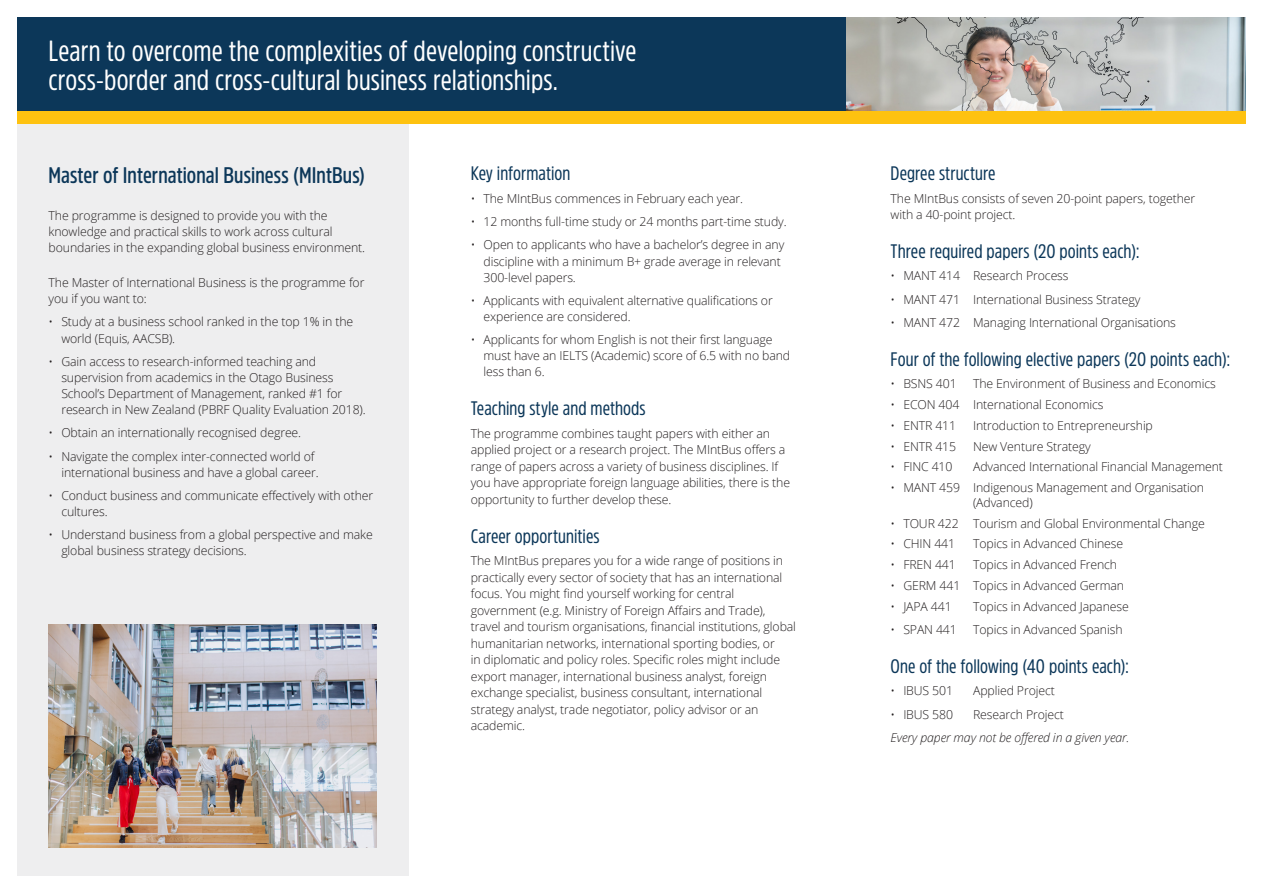
<style>
.page{position:relative;width:1263px;height:893px;background:#fff}
.page>*{position:absolute;margin:0;border:0;box-sizing:border-box;transform-origin:0 0}
.Subhead{font:29.1px/29.1px "Amsi Pro Cond";letter-spacing:.005em;color:#fff}
.header1{font:600 22.5px "Amsi Pro Cond";letter-spacing:.005em;color:#0c3759}
.Header2{font:19.5px "Amsi Pro Cond";color:#0c3759}
.Body{font:300 12.3px/16px "Open Sans";letter-spacing:-.01em;color:#231f20}
.Body-2{font:italic 300 12.3px "Open Sans";letter-spacing:-.01em;color:#231f20}
</style>
<div class="page">
<div style="left:17px;top:124px;width:391px;height:752px;background:#eeeeef"></div>
<div style="left:17px;top:17px;width:829px;height:94px;background:#0c3759"></div>
<img style="left:846px;top:17px;width:400px;height:94px">
<div style="left:17px;top:111px;width:1229px;height:13px;background:#fec210"></div>
<img style="left:49px;top:624px;width:328px;height:223px">
<p class="Subhead" style="left:49px;top:35px;width:590px">Learn to overcome the complexities of developing constructive cross-border and cross-cultural business relationships.</p>
<p class="header1" style="left:49px;top:159px;width:318px">Master of International Business (MIntBus)</p>
<p class="Body" style="left:49px;top:207px;width:318px">The programme is designed to provide you with the knowledge and practical skills to work across cultural boundaries in the expanding global business environment.</p>
<p class="Body" style="left:49px;top:274px;width:317px">The Master of International Business is the programme for you if you want to:</p>
<p class="Body" style="left:61px;top:314px;width:293px;text-indent:-13px">• Study at a business school ranked in the top 1% in the world (Equis, AACSB).</p>
<p class="Body" style="left:61px;top:353px;width:306px;text-indent:-13px">• Gain access to research-informed teaching and supervision from academics in the Otago Business School’s Department of Management, ranked #1 for research in New Zealand (PBRF Quality Evaluation 2018).</p>
<p class="Body" style="left:49px;top:424px;width:254px">• Obtain an internationally recognised degree.</p>
<p class="Body" style="left:61px;top:448px;width:259px;text-indent:-13px">• Navigate the complex inter-connected world of international business and have a global career.</p>
<p class="Body" style="left:61px;top:487px;width:313px;text-indent:-13px">• Conduct business and communicate effectively with other cultures.</p>
<p class="Body" style="left:61px;top:526px;width:313px;text-indent:-13px">• Understand business from a global perspective and make global business strategy decisions.</p>
<p class="Header2" style="left:471px;top:160px;width:101px">Key information</p>
<p class="Body" style="left:471px;top:190px;width:274px">• The MIntBus commences in February each year.</p>
<p class="Body" style="left:471px;top:213px;width:317px">• 12 months full-time study or 24 months part-time study.</p>
<p class="Body" style="left:483px;top:237px;width:302px;text-indent:-13px">• Open to applicants who have a bachelor’s degree in any discipline with a minimum B+ grade average in relevant<br>300-level papers.</p>
<p class="Body" style="left:483px;top:292px;width:291px;text-indent:-13px">• Applicants with equivalent alternative qualifications or experience are considered.</p>
<p class="Body" style="left:483px;top:331px;width:308px;text-indent:-13px">• Applicants for whom English is not their first language must have an IELTS (Academic) score of 6.5 with no band less than 6.</p>
<p class="Header2" style="left:471px;top:395px;width:176px">Teaching style and methods</p>
<p class="Body" style="left:471px;top:425px;width:321px;line-height:16.5px">The programme combines taught papers with either an applied project or a research project. The MIntBus offers a range of papers across a variety of business disciplines. If you have appropriate foreign language abilities, there is the opportunity to further develop these.</p>
<p class="Header2" style="left:471px;top:522px;width:130px">Career opportunities</p>
<p class="Body" style="left:471px;top:552px;width:327px;line-height:16.5px">The MIntBus prepares you for a wide range of positions in practically every sector of society that has an international focus. You might find yourself working for central government (e.g. Ministry of Foreign Affairs and Trade), travel and tourism organisations, financial institutions, global humanitarian networks, international sporting bodies, or<br>in diplomatic and policy roles. Specific roles might include export manager, international business analyst, foreign exchange specialist, business consultant, international strategy analyst, trade negotiator, policy advisor or an academic.</p>
<p class="Header2" style="left:890px;top:160px;width:106px">Degree structure</p>
<p class="Body" style="left:890px;top:190px;width:306px">The MIntBus consists of seven 20-point papers, together with a 40-point project.</p>
<p class="Header2" style="left:890px;top:238px;width:251px">Three required papers (20 points each):</p>
<p class="Body" style="left:890px;top:268px;width:180px">• MANT 414 Research Process</p>
<p class="Body" style="left:890px;top:291px;width:251px">• MANT 471 International Business Strategy</p>
<p class="Body" style="left:890px;top:314px;width:287px">• MANT 472 Managing International Organisations</p>
<p class="Header2" style="left:890px;top:346px;width:341px">Four of the following elective papers (20 points each):</p>
<p class="Body" style="left:890px;top:375px;width:68px">• BSNS 401</p>
<p class="Body" style="left:973px;top:375px;width:244px">The Environment of Business and Economics</p>
<p class="Body" style="left:890px;top:396px;width:214px">• ECON 404 International Economics</p>
<p class="Body" style="left:890px;top:417px;width:67px">• ENTR 411</p>
<p class="Body" style="left:973px;top:417px;width:181px">Introduction to Entrepreneurship</p>
<p class="Body" style="left:890px;top:438px;width:67px">• ENTR 415</p>
<p class="Body" style="left:973px;top:438px;width:119px">New Venture Strategy</p>
<p class="Body" style="left:890px;top:458px;width:63px">• FINC 410</p>
<p class="Body" style="left:973px;top:458px;width:251px">Advanced International Financial Management</p>
<p class="Body" style="left:973px;top:480px;width:233px;line-height:15px;text-indent:-82px">• MANT 459 Indigenous Management and Organisation (Advanced)</p>
<p class="Body" style="left:890px;top:515px;width:316px">• TOUR 422 Tourism and Global Environmental Change</p>
<p class="Body" style="left:890px;top:536px;width:66px">• CHIN 441</p>
<p class="Body" style="left:973px;top:536px;width:152px">Topics in Advanced Chinese</p>
<p class="Body" style="left:890px;top:556px;width:67px">• FREN 441</p>
<p class="Body" style="left:973px;top:556px;width:146px">Topics in Advanced French</p>
<p class="Body" style="left:890px;top:577px;width:235px">• GERM 441 Topics in Advanced German</p>
<p class="Body" style="left:890px;top:598px;width:63px">• JAPA 441</p>
<p class="Body" style="left:973px;top:598px;width:157px">Topics in Advanced Japanese</p>
<p class="Body" style="left:890px;top:621px;width:68px">• SPAN 441</p>
<p class="Body" style="left:973px;top:621px;width:151px">Topics in Advanced Spanish</p>
<p class="Header2" style="left:890px;top:653px;width:240px">One of the following (40 points each):</p>
<p class="Body" style="left:890px;top:682px;width:64px">• IBUS 501</p>
<p class="Body" style="left:973px;top:682px;width:83px">Applied Project</p>
<p class="Body" style="left:890px;top:706px;width:64px">• IBUS 580</p>
<p class="Body" style="left:973px;top:706px;width:92px">Research Project</p>
<p class="Body-2" style="left:890px;top:729px;width:240px">Every paper may not be offered in a given year.</p>
</div>
